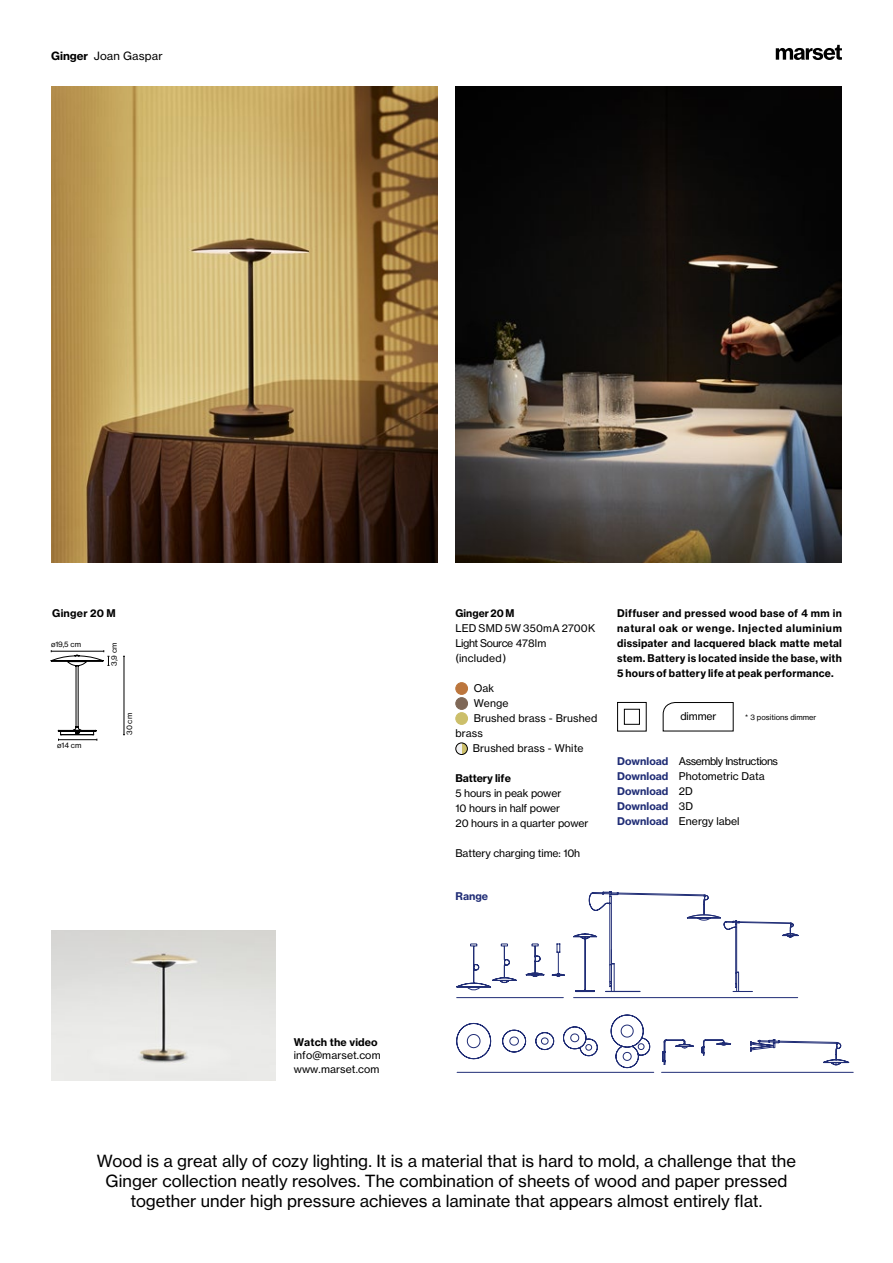
<style>
.page{position:relative;width:893px;height:1263px;background:#fff}
.page>*{position:absolute;margin:0;border:0;box-sizing:border-box;transform-origin:0 0}
.t1{font:16.5px/20.2px "N Haas Grotesk TX Pro 55 Rg";color:#000;text-align:center}
.t2{font:11.25px "N Haas Grotesk TX Pro 55 Rg";letter-spacing:.02em;color:#000}
.t3{font:10.5px/15px "N Haas Grotesk TX Pro 55 Rg";color:#000}
.t4{font:10.5px/15px "N Haas Grotesk TX Pro 75 Bd";letter-spacing:.015em;color:#000;text-align:justify}
.t5{font:10.5px/15px "N Haas Grotesk TX Pro 55 Rg";letter-spacing:-.04em;color:#000}
.t6{font:10.5px/15px "N Haas Grotesk TX Pro 75 Bd";color:#202d76}
.t7{font:10.5px "N Haas Grotesk TX Pro 75 Bd";letter-spacing:-.01em;color:#000}
.t8{font:7.5px "N Haas Grotesk TX Pro 55 Rg";color:#000}
.s1{font-family:"N Haas Grotesk TX Pro 75 Bd"}
.s2{font-family:"N Haas Grotesk TX Pro 75 Bd";color:#202d76}
.s3{font-family:"N Haas Grotesk TX Pro 55 Rg";color:#000}
</style>
<div class="page">
<div style="left:456px;top:683px;width:11px;height:11px;background:#bc763d;border-radius:50%"></div>
<div style="left:455px;top:682px;width:13px;height:13px;border:1px solid #bc763d;border-radius:50%"></div>
<div style="left:456px;top:698px;width:11px;height:11px;background:#7f6857;border-radius:50%"></div>
<div style="left:455px;top:697px;width:13px;height:13px;border:1px solid #7f6857;border-radius:50%"></div>
<div style="left:456px;top:713px;width:11px;height:11px;background:#ccbf6a;border-radius:50%"></div>
<div style="left:455px;top:712px;width:13px;height:13px;border:1px solid #ccbf6a;border-radius:50%"></div>
<svg style="left:662px;top:702px;width:72px;height:30px"></svg>
<div style="left:617px;top:702px;width:29px;height:29px;border:1px solid #000"></div>
<div style="left:624px;top:709px;width:16px;height:16px;border:1px solid #000"></div>
<svg style="left:776px;top:45px;width:66px;height:15px"></svg>
<img style="left:455px;top:86px;width:387px;height:477px">
<img style="left:51px;top:86px;width:386px;height:477px">
<hr style="left:124px;top:656px;width:1px;height:79px;background:#000">
<svg style="left:51px;top:650px;width:58px;height:91px"></svg>
<hr style="left:662px;top:1072px;width:191px;height:1px;background:#202d76">
<svg style="left:456px;top:891px;width:393px;height:182px"></svg>
<div style="left:456px;top:743px;width:11px;height:11px;background:#ccbf6a;border-radius:50%"></div>
<div style="left:456px;top:743px;width:6px;height:11px;background:#f1f1f1"></div>
<div style="left:455px;top:743px;width:13px;height:12px;border:1px solid #000;border-radius:50%"></div>
<img style="left:51px;top:930px;width:225px;height:151px">
<p class="t2" style="left:51px;top:49px;width:113px"><span class="s1">Ginger</span> Joan Gaspar</p>
<p class="t4" style="left:52px;top:606px;width:65px">Ginger 20 M</p>
<p class="t8" style="left:51px;top:639px;width:32px">ø19,5 cm</p>
<p class="t8" style="left:109px;top:666px;width:25px;rotate:-90deg">3,9 cm</p>
<p class="t8" style="left:57px;top:741px;width:26px">ø14 cm</p>
<p class="t8" style="left:125px;top:735px;width:23px;rotate:-90deg">30 cm</p>
<p class="t4" style="left:294px;top:1034px;width:86px">Watch the video</p>
<p class="t3" style="left:294px;top:1048px;width:88px;line-height:13.5px">info@marset.com www.marset.com</p>
<p class="t4" style="left:455px;top:606px;width:60px">Ginger 20 M</p>
<p class="t3" style="left:455px;top:621px;width:141px">LED SMD 5W 350mA 2700K<br>Light Source 478lm (included)</p>
<p class="t3" style="left:474px;top:681px;width:22px">Oak</p>
<p class="t3" style="left:474px;top:696px;width:36px">Wenge</p>
<p class="t3" style="left:474px;top:711px;width:125px">Brushed brass - Brushed</p>
<p class="t3" style="left:455px;top:726px;width:29px">brass</p>
<p class="t3" style="left:473px;top:741px;width:112px">Brushed brass - White</p>
<p class="t7" style="left:455px;top:772px;width:57px">Battery life</p>
<p class="t3" style="left:455px;top:786px;width:134px">5 hours in peak power<br>10 hours in half power<br>20 hours in a quarter power</p>
<p class="t3" style="left:455px;top:846px;width:126px">Battery charging time: 10h</p>
<p class="t6" style="left:455px;top:888px;width:34px">Range</p>
<p class="t4" style="left:617px;top:606px;width:226px">Diffuser and pressed wood base of 4 mm in natural oak or wenge. Injected aluminium dissipater and lacquered black matte metal stem. Battery is located inside the base, with 5 hours of battery life at peak performance.</p>
<p class="t3" style="left:680px;top:709px;width:37px">dimmer</p>
<p class="t8" style="left:745px;top:712px;width:73px">* 3 positions dimmer</p>
<p class="t5" style="left:617px;top:754px;width:162px"><span class="s2">Download</span> Assembly Instructions<br><span class="s2">Download</span> Photometric Data</p>
<p class="t6" style="left:617px;top:784px;width:77px">Download <span class="s3">2D<br></span>Download <span class="s3">3D</span></p>
<p class="t3" style="left:617px;top:814px;width:124px"><span class="s2">Download</span> Energy label</p>
<p class="t1" style="left:97px;top:1150px;width:701px">Wood is a great ally of cozy lighting. It is a material that is hard to mold, a challenge that the<br>Ginger collection neatly resolves. The combination of sheets of wood and paper pressed together under high pressure achieves a laminate that appears almost entirely flat.</p>
</div>
